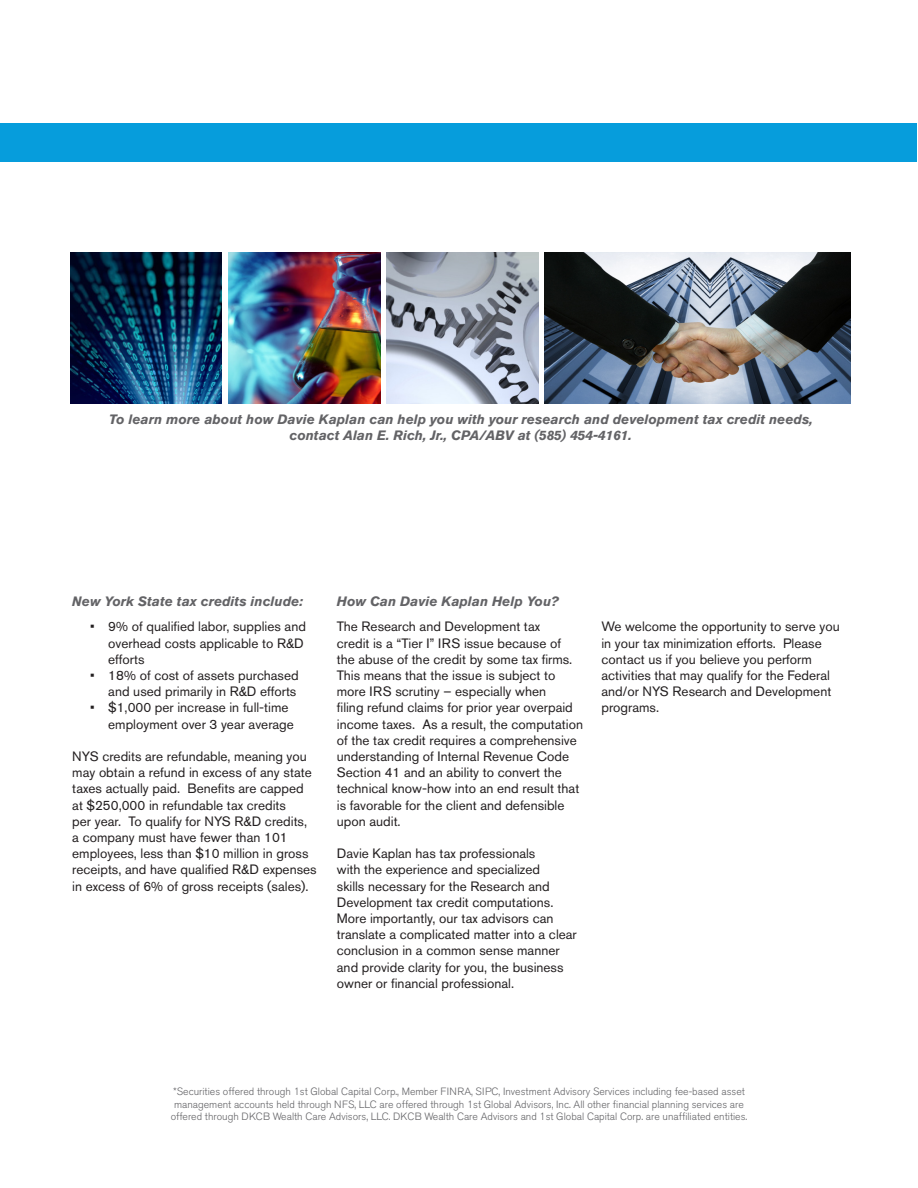
<style>
.page{position:relative;width:918px;height:1188px;background:#fff}
.page>*{position:absolute;margin:0;border:0;box-sizing:border-box;transform-origin:0 0}
.t1{font:13.5px/16.2px "Akzidenz Grotesk BE";color:#231f20}
.t2{font:italic 700 13.5px/16.2px "Akzidenz Grotesk BE";color:#636366;text-align:center}
.t3{font:300 10.5px/12.6px "Akzidenz Grotesk BE";color:#636366;text-align:center}
</style>
<div class="page">
<div style="left:1px;top:124px;width:916px;height:38px;background:#069ddc"></div>
<img style="left:71px;top:252px;width:151px;height:152px">
<img style="left:229px;top:252px;width:151px;height:152px">
<img style="left:387px;top:252px;width:151px;height:151px">
<img style="left:544px;top:252px;width:306px;height:152px">
<p class="t2" style="left:109px;top:411px;width:705px">To learn more about how Davie Kaplan can help you with your research and development tax credit needs, contact Alan E. Rich, Jr., CPA/ABV at (585) 454-4161.</p>
<p class="t2" style="left:72px;top:593px;width:232px">New York State tax credits include:</p>
<p class="t1" style="left:108px;top:619px;width:199px;text-indent:-18px">• 9% of qualified labor, supplies and overhead costs applicable to R&amp;D efforts</p>
<p class="t1" style="left:90px;top:667px;width:210px;text-align:right">• 18% of cost of assets purchased and used primarily in R&amp;D efforts</p>
<p class="t1" style="left:108px;top:700px;width:187px;text-indent:-18px">• $1,000 per increase in full-time employment over 3 year average</p>
<p class="t1" style="left:72px;top:748px;width:246px">NYS credits are refundable, meaning you may obtain a refund in excess of any state taxes actually paid. Benefits are capped at $250,000 in refundable tax credits<br>per year. To qualify for NYS R&amp;D credits, a company must have fewer than 101 employees, less than $10 million in gross receipts, and have qualified R&amp;D expenses in excess of 6% of gross receipts (sales).</p>
<p class="t2" style="left:337px;top:593px;width:223px">How Can Davie Kaplan Help You?</p>
<p class="t1" style="left:337px;top:619px;width:248px">The Research and Development tax<br>credit is a “Tier I” IRS issue because of<br>the abuse of the credit by some tax firms.<br>This means that the issue is subject to more IRS scrutiny – especially when<br>filing refund claims for prior year overpaid income taxes. As a result, the computation of the tax credit requires a comprehensive understanding of Internal Revenue Code Section 41 and an ability to convert the technical know-how into an end result that is favorable for the client and defensible upon audit.</p>
<p class="t1" style="left:337px;top:845px;width:241px">Davie Kaplan has tax professionals<br>with the experience and specialized<br>skills necessary for the Research and Development tax credit computations.<br>More importantly, our tax advisors can translate a complicated matter into a clear conclusion in a common sense manner and provide clarity for you, the business owner or financial professional.</p>
<p class="t1" style="left:601px;top:619px;width:240px">We welcome the opportunity to serve you in your tax minimization efforts. Please contact us if you believe you perform activities that may qualify for the Federal and/or NYS Research and Development programs.</p>
<p class="t3" style="left:171px;top:1085px;width:578px">*Securities offered through 1st Global Capital Corp., Member FINRA, SIPC, Investment Advisory Services including fee-based asset management accounts held through NFS, LLC are offered through 1st Global Advisors, Inc. All other financial planning services are offered through DKCB Wealth Care Advisors, LLC. DKCB Wealth Care Advisors and 1st Global Capital Corp. are unaffiliated entities.</p>
</div>
